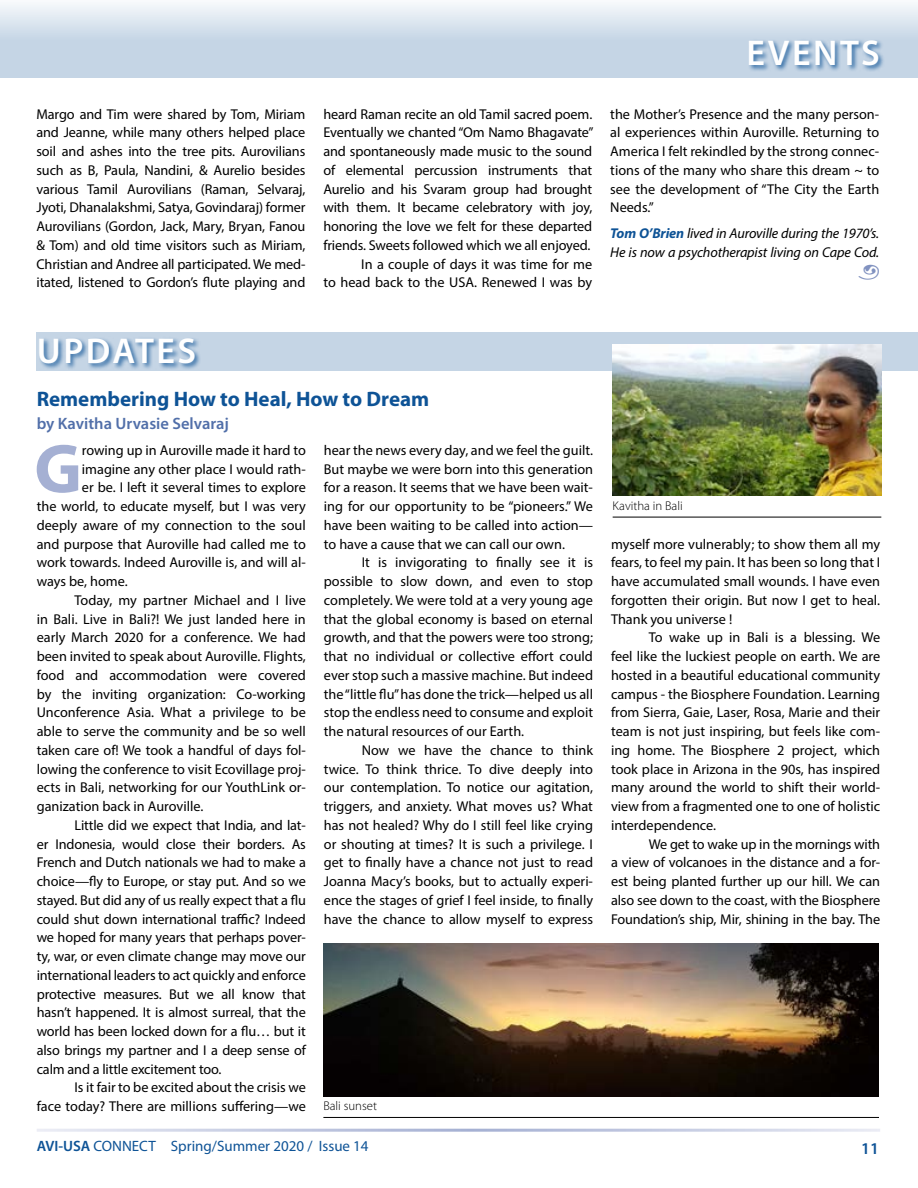
<style>
.page{position:relative;width:918px;height:1188px;background:#fff}
.page>*{position:absolute;margin:0;border:0;box-sizing:border-box;transform-origin:0 0}
._1st_paragraph{font:700 69.9px "Myriad Pro";color:#a5b0d3}
.main_head{font:600 36px "Myriad Pro";letter-spacing:.07em;color:#fff}
.head_to_article{font:700 21px "Myriad Pro";color:#0e5396}
.author{font:600 16.5px "Myriad Pro";color:#516fa9}
.t1{font:600 16.5px "Myriad Pro";color:#0e5396}
.t2{font:15px "Myriad Pro";color:#0e5396}
.text{font:14.25px/18.8px "Myriad Pro";color:#000;text-align:justify}
._1st_paragraph-2{font:14.25px "Myriad Pro";color:#000}
._1st_par_italic_text{font:italic 14.25px/18.8px "Myriad Pro";letter-spacing:-.01em;color:#000}
.t3{font:300 12.75px "Myriad Pro";color:#000}
.s1{font-weight:700;color:#0e5396}
.s2{font-weight:600}
</style>
<div class="page">
<div style="left:0;top:0;width:918px;height:78px;background:linear-gradient(to bottom,#ecf1f7,#b9cce0)"></div>
<hr style="left:0;top:0;width:1px;height:77px;background:#0e5396">
<div style="left:748px;top:39px;width:136px;height:34px;background:#0e5396;opacity:.75"></div>
<div style="left:36px;top:333px;width:882px;height:38px;background:#c5d5e5"></div>
<div style="left:39px;top:337px;width:162px;height:34px;background:#0e5396;opacity:.75"></div>
<img style="left:613px;top:345px;width:268px;height:151px">
<hr style="left:613px;top:517px;width:268px;height:1px;background:#000">
<img style="left:323px;top:944px;width:556px;height:152px">
<hr style="left:323px;top:1117px;width:556px;height:1px;background:#000">
<p class="main_head" style="left:747px;top:30px;width:135px">EVENTS</p>
<p class="text" style="left:36px;top:104px;width:270px">Margo and Tim were shared by Tom, Miriam and Jeanne, while many others helped place soil and ashes into the tree pits. Aurovilians such as B, Paula, Nandini, &amp; Aurelio besides various Tamil Aurovilians (Raman, Selvaraj, Jyoti, Dhanalakshmi, Satya, Govindaraj) former Aurovilians (Gordon, Jack, Mary, Bryan, Fanou &amp; Tom) and old time visitors such as Miriam, Christian and Andree all participated. We med&shy;itated, listened to Gordon’s flute playing and</p>
<p class="text" style="left:323px;top:104px;width:272px">heard Raman recite an old Tamil sacred poem.<br>Eventually we chanted “Om Namo Bhagavate” and spontaneously made music to the sound of elemental percussion instruments that Aurelio and his Svaram group had brought with them. It became celebratory with joy, honoring the love we felt for these departed friends. Sweets followed which we all enjoyed.</p>
<p class="text" style="left:323px;top:254px;width:270px;text-align:right">In a couple of days it was time for me<br>to head back to the USA. Renewed I was by</p>
<p class="text" style="left:610px;top:104px;width:270px">the Mother’s Presence and the many person&shy;al experiences within Auroville. Returning to America I felt rekindled by the strong connec&shy;tions of the many who share this dream ~ to see the development of “The City the Earth Needs.”</p>
<p class="_1st_par_italic_text" style="left:610px;top:224px;width:270px"><span class="s1">Tom O’Brien</span> lived in Auroville during the 1970’s.<br>He is now a psychotherapist living on Cape Cod.</p>
<p class="main_head" style="left:37px;top:328px;width:161px">UPDATES</p>
<p class="head_to_article" style="left:37px;top:385px;width:394px">Remembering How to Heal, How to Dream</p>
<p class="author" style="left:37px;top:413px;width:194px">by Kavitha Urvasie Selvaraj</p>
<p class="_1st_paragraph" style="left:34px;top:423px;width:49px">G</p>
<p class="_1st_paragraph-2" style="left:82px;top:441px;width:225px">rowing up in Auroville made it hard to</p>
<p class="text" style="left:324px;top:440px;width:271px">hear the news every day, and we feel the guilt.<br>But maybe we were born into this generation for a reason. It seems that we have been wait&shy;ing for our opportunity to be “pioneers.” We have been waiting to be called into action— to have a cause that we can call our own.</p>
<p class="text" style="left:324px;top:553px;width:271px;text-indent:38px">It is invigorating to finally see it is possible to slow down, and even to stop completely. We were told at a very young age that the global economy is based on eternal growth, and that the powers were too strong; that no individual or collective effort could ever stop such a massive machine. But indeed the “little flu” has done the trick—helped us all stop the endless need to consume and exploit the natural resources of our Earth.</p>
<p class="text" style="left:324px;top:740px;width:271px;text-indent:38px">Now we have the chance to think twice. To think thrice. To dive deeply into our contemplation. To notice our agitation, triggers, and anxiety. What moves us? What has not healed? Why do I still feel like crying or shouting at times? It is such a privilege. I get to finally have a chance not just to read Joanna Macy’s books, but to actually experi&shy;ence the stages of grief I feel inside, to finally have the chance to allow myself to express</p>
<p class="_1st_paragraph-2" style="left:82px;top:460px;width:225px">imagine any other place I would rath-</p>
<p class="_1st_paragraph-2" style="left:82px;top:479px;width:225px">er be. I left it several times to explore</p>
<p class="_1st_paragraph-2" style="left:37px;top:498px;width:271px">the world, to educate myself, but I was very</p>
<p class="_1st_paragraph-2" style="left:37px;top:516px;width:271px">deeply aware of my connection to the soul</p>
<p class="_1st_paragraph-2" style="left:37px;top:535px;width:271px">and purpose that Auroville had called me to</p>
<p class="_1st_paragraph-2" style="left:37px;top:554px;width:271px">work towards. Indeed Auroville is, and will al-</p>
<p class="_1st_paragraph-2" style="left:37px;top:573px;width:93px">ways be, home.</p>
<p class="text" style="left:37px;top:590px;width:271px;text-indent:38px">Today, my partner Michael and I live in Bali. Live in Bali?! We just landed here in early March 2020 for a conference. We had been invited to speak about Auroville. Flights, food and accommodation were covered by the inviting organization: Co-working Unconference Asia. What a privilege to be able to serve the community and be so well taken care of! We took a handful of days fol&shy;lowing the conference to visit Ecovillage proj&shy;ects in Bali, networking for our YouthLink or&shy;ganization back in Auroville.</p>
<p class="text" style="left:37px;top:815px;width:271px;text-indent:38px">Little did we expect that India, and lat&shy;er Indonesia, would close their borders. As French and Dutch nationals we had to make a choice—fly to Europe, or stay put. And so we stayed. But did any of us really expect that a flu could shut down international traffic? Indeed we hoped for many years that perhaps pover&shy;ty, war, or even climate change may move our international leaders to act quickly and enforce protective measures. But we all know that hasn’t happened. It is almost surreal, that the world has been locked down for a flu… but it also brings my partner and I a deep sense of calm and a little excitement too.</p>
<p class="text" style="left:37px;top:1078px;width:271px;text-align:right">Is it fair to be excited about the crisis we<br>face today? There are millions suffering—we</p>
<p class="t3" style="left:323px;top:1099px;width:55px">Bali sunset</p>
<p class="t3" style="left:613px;top:498px;width:72px">Kavitha in Bali</p>
<p class="text" style="left:611px;top:534px;width:271px">myself more vulnerably; to show them all my fears, to feel my pain. It has been so long that I have accumulated small wounds. I have even forgotten their origin. But now I get to heal.<br>Thank you universe !</p>
<p class="text" style="left:611px;top:628px;width:271px;text-indent:38px">To wake up in Bali is a blessing. We feel like the luckiest people on earth. We are hosted in a beautiful educational community campus - the Biosphere Foundation. Learning from Sierra, Gaie, Laser, Rosa, Marie and their team is not just inspiring, but feels like com&shy;ing home. The Biosphere 2 project, which took place in Arizona in the 90s, has inspired many around the world to shift their world&shy;view from a fragmented one to one of holistic interdependence.</p>
<p class="text" style="left:611px;top:834px;width:271px;text-indent:38px">We get to wake up in the mornings with a view of volcanoes in the distance and a for&shy;est being planted further up our hill. We can also see down to the coast, with the Biosphere Foundation’s ship, Mir, shining in the bay. The</p>
<p class="t2" style="left:37px;top:1137px;width:333px"><span class="s2">AVI-USA</span> CONNECT Spring/Summer 2020 / Issue 14</p>
<p class="t1" style="left:861px;top:1138px;width:19px">11</p>
</div>
